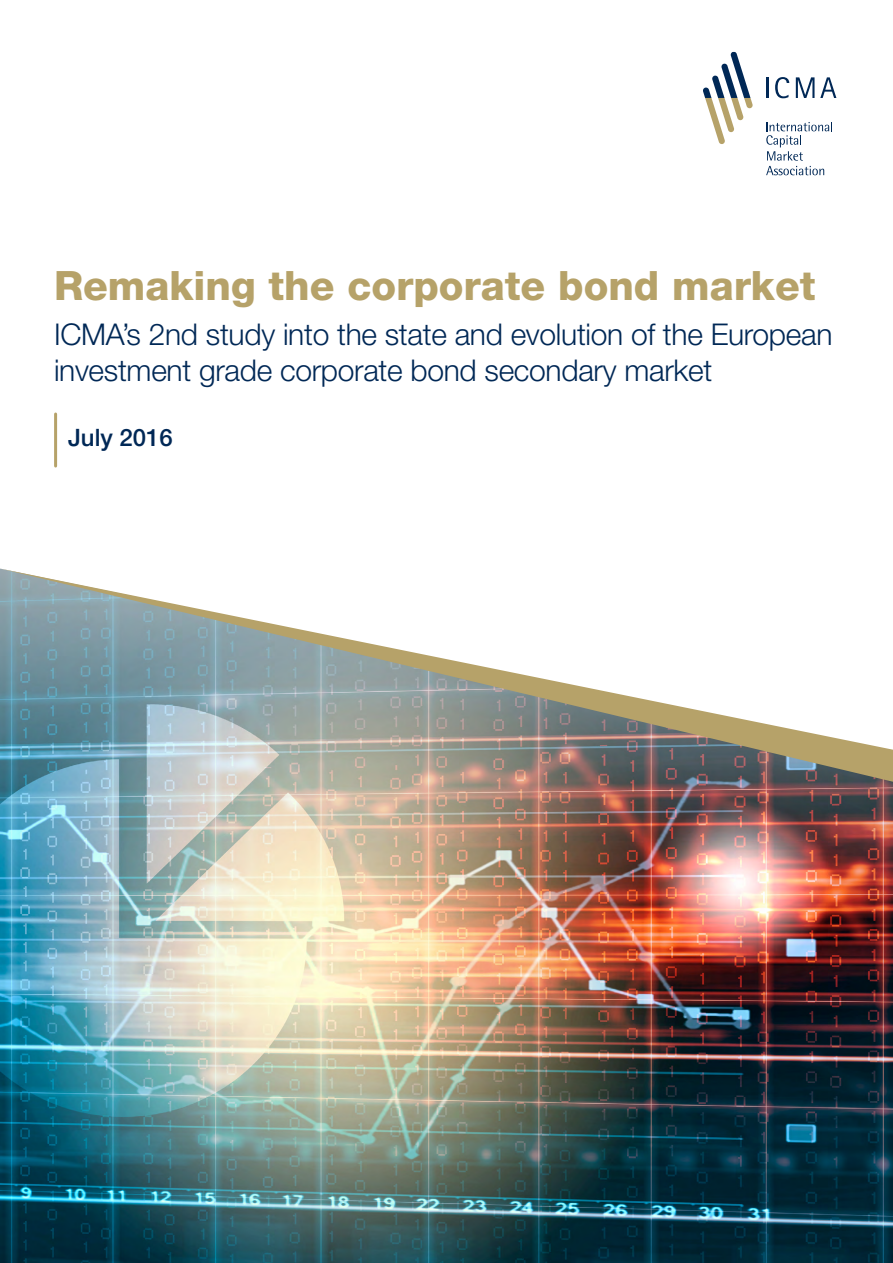
<style>
.page{position:relative;width:893px;height:1263px;background:#fff}
.page>*{position:absolute;margin:0;border:0;box-sizing:border-box;transform-origin:0 0}
.t1{font:800 40.5px "Helvetica Neue";color:#b6a269}
.t2{font:300 30px/36px "Helvetica Neue";letter-spacing:-.01em;color:#002856}
.t3{font:500 24px "Helvetica Neue";color:#002856}
</style>
<div class="page">
<img style="left:0;top:782px;width:893px;height:481px">
<svg style="left:766px;top:122px;width:66px;height:53px"></svg>
<hr style="left:766px;top:77px;width:2px;height:21px;background:#002856">
<svg style="left:775px;top:77px;width:14px;height:21px"></svg>
<svg style="left:796px;top:77px;width:18px;height:21px"></svg>
<svg style="left:820px;top:77px;width:16px;height:21px"></svg>
<svg style="left:703px;top:52px;width:50px;height:92px"></svg>
<hr style="left:54px;top:414px;width:3px;height:52px;background:#b6a269">
<svg style="left:0;top:568px;width:893px;height:214px"></svg>
<h1 class="t1" style="left:54px;top:261px;width:763px">Remaking the corporate bond market</h1>
<p class="t2" style="left:54px;top:315px;width:780px">ICMA’s 2nd study into the state and evolution of the European investment grade corporate bond secondary market</p>
<p class="t3" style="left:68px;top:424px;width:106px">July 2016</p>
</div>
